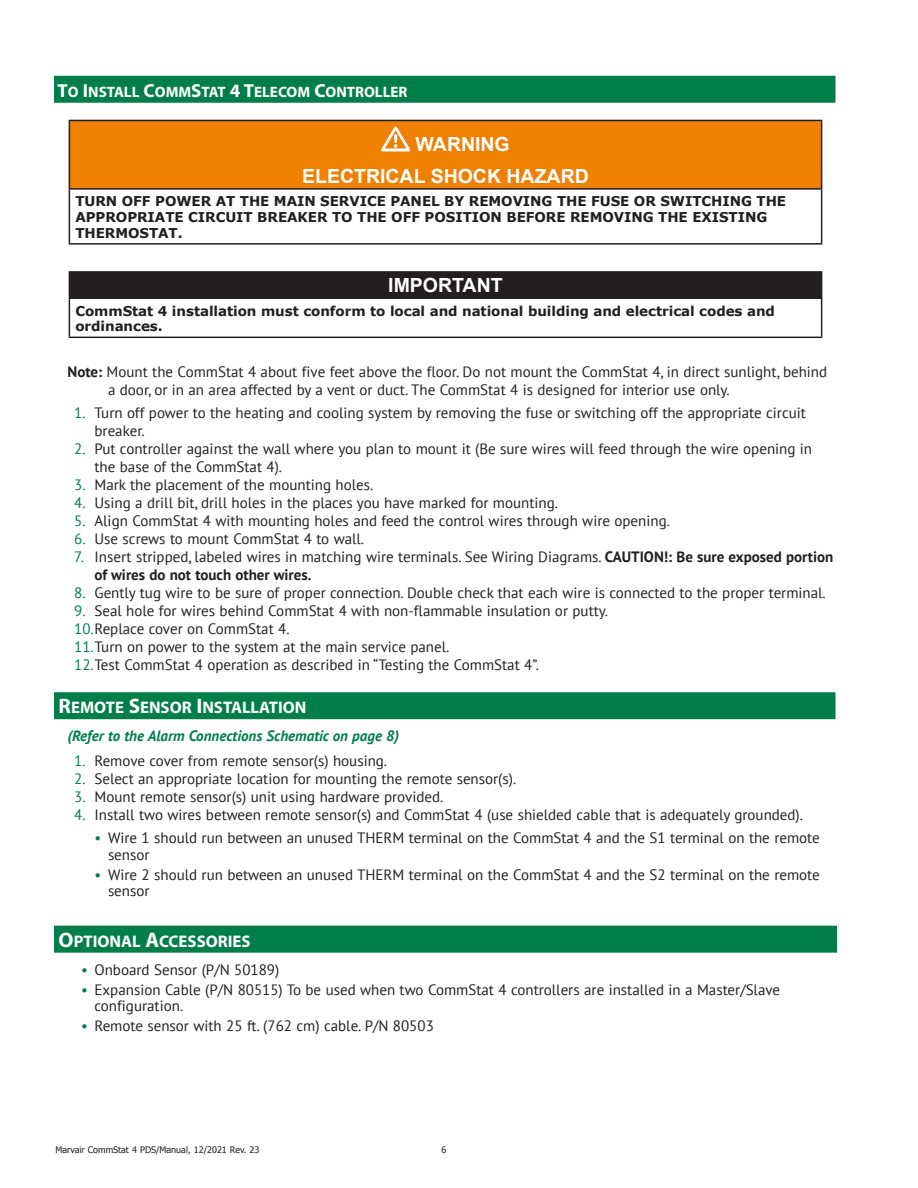
<style>
.page{position:relative;width:918px;height:1188px;background:#fff}
.page>*{position:absolute;margin:0;border:0;box-sizing:border-box;transform-origin:0 0}
.Warning{font:700 19.5px "Arial";color:#fff}
.subhead{font:16.8px "Myriad Pro Bold SC800";color:#fff}
.subhead-2{font:15.15px "Myriad Pro Bold SC800";color:#fff}
.body_copy{font:15px/18px "PT Sans";color:#231f20}
.subhead-3{font:italic 700 15px "PT Sans";color:#007e4a}
.Warningtext{font:700 13.5px/15.8px "Verdana";letter-spacing:-.005em;color:#231f20}
.t1{font:9px "Tahoma";color:#231f20}
.s1{font-size:18.9px}
.s2{font-weight:700}
.s3{color:#007e4a}
.s4{font-size:21px}
</style>
<div class="page">
<div style="left:54px;top:76px;width:782px;height:27px;background:#007e4a"></div>
<div style="left:54px;top:692px;width:782px;height:27px;background:#007e4a"></div>
<div style="left:54px;top:926px;width:783px;height:27px;background:#007e4a"></div>
<div style="left:69px;top:120px;width:753px;height:69px;background:#f08000"></div>
<hr style="left:69px;top:120px;width:753px;height:1px;background:#231f20">
<hr style="left:69px;top:121px;width:1px;height:67px;background:#231f20">
<hr style="left:821px;top:121px;width:1px;height:67px;background:#231f20">
<hr style="left:69px;top:188px;width:753px;height:2px;background:#231f20">
<hr style="left:69px;top:190px;width:1px;height:53px;background:#231f20">
<hr style="left:821px;top:190px;width:1px;height:53px;background:#231f20">
<hr style="left:69px;top:243px;width:753px;height:2px;background:#231f20">
<svg style="left:381px;top:126px;width:29px;height:26px"></svg>
<div style="left:69px;top:272px;width:753px;height:26px;background:#231f20"></div>
<hr style="left:69px;top:271px;width:753px;height:2px;background:#231f20">
<hr style="left:69px;top:297px;width:753px;height:2px;background:#231f20">
<hr style="left:69px;top:299px;width:1px;height:38px;background:#231f20">
<hr style="left:821px;top:299px;width:1px;height:38px;background:#231f20">
<hr style="left:69px;top:337px;width:753px;height:1px;background:#231f20">
<p class="subhead-2" style="left:57px;top:82px;width:351px"><span class="s1">T</span>O <span class="s1">I</span> NSTALL <span class="s1">C</span>OMM<span class="s1">S</span>TAT <span class="s1">4 T</span>ELECOM <span class="s1">C</span>ONTROLLER</p>
<p class="Warning" style="left:416px;top:132px;width:96px">WARNING</p>
<p class="Warning" style="left:302px;top:163px;width:288px">ELECTRICAL SHOCK HAZARD</p>
<p class="Warningtext" style="left:75px;top:194px;width:712px">TURN OFF POWER AT THE MAIN SERVICE PANEL BY REMOVING THE FUSE OR SWITCHING THE<br>APPROPRIATE CIRCUIT BREAKER TO THE OFF POSITION BEFORE REMOVING THE EXISTING<br>THERMOSTAT.</p>
<p class="Warning" style="left:388px;top:272px;width:116px">IMPORTANT</p>
<p class="Warningtext" style="left:75px;top:303px;width:701px">CommStat 4 installation must conform to local and national building and electrical codes and ordinances.</p>
<p class="body_copy" style="left:108px;top:362px;width:721px;text-indent:-40px"><span class="s2">Note:</span> Mount the CommStat 4 about five feet above the floor. Do not mount the CommStat 4, in direct sunlight, behind a door, or in an area affected by a vent or duct. The CommStat 4 is designed for interior use only.</p>
<p class="body_copy" style="left:94px;top:403px;width:713px;text-indent:-20px"><span class="s3">1.</span> Turn off power to the heating and cooling system by removing the fuse or switching off the appropriate circuit breaker.</p>
<p class="body_copy" style="left:94px;top:439px;width:719px;text-indent:-20px"><span class="s3">2.</span> Put controller against the wall where you plan to mount it (Be sure wires will feed through the wire opening in the base of the CommStat 4).</p>
<p class="body_copy" style="left:74px;top:475px;width:301px"><span class="s3">3.</span> Mark the placement of the mounting holes.</p>
<p class="body_copy" style="left:74px;top:493px;width:485px"><span class="s3">4.</span> Using a drill bit, drill holes in the places you have marked for mounting.</p>
<p class="body_copy" style="left:74px;top:511px;width:597px"><span class="s3">5.</span> Align CommStat 4 with mounting holes and feed the control wires through wire opening.</p>
<p class="body_copy" style="left:74px;top:529px;width:291px"><span class="s3">6.</span> Use screws to mount CommStat 4 to wall.</p>
<p class="body_copy" style="left:94px;top:547px;width:740px;text-indent:-20px"><span class="s3">7.</span> Insert stripped, labeled wires in matching wire terminals. See Wiring Diagrams. <span class="s2">CAUTION!: Be sure exposed portion of wires do not touch other wires.</span></p>
<p class="body_copy" style="left:74px;top:583px;width:753px"><span class="s3">8.</span> Gently tug wire to be sure of proper connection. Double check that each wire is connected to the proper terminal.</p>
<p class="body_copy" style="left:74px;top:601px;width:535px"><span class="s3">9.</span> Seal hole for wires behind CommStat 4 with non-flammable insulation or putty.</p>
<p class="body_copy" style="left:74px;top:619px;width:217px"><span class="s3">10.</span>Replace cover on CommStat 4.</p>
<p class="body_copy" style="left:74px;top:637px;width:377px"><span class="s3">11.</span>Turn on power to the system at the main service panel.</p>
<p class="body_copy" style="left:74px;top:655px;width:466px"><span class="s3">12.</span>Test CommStat 4 operation as described in “Testing the CommStat 4”.</p>
<p class="subhead" style="left:59px;top:697px;width:249px"><span class="s4">R</span>EMOTE <span class="s4">S</span>ENSOR <span class="s4">I</span> NSTALLATION</p>
<p class="subhead-3" style="left:68px;top:726px;width:333px">(Refer to the Alarm Connections Schematic on page 8)</p>
<p class="body_copy" style="left:74px;top:752px;width:314px"><span class="s3">1.</span> Remove cover from remote sensor(s) housing.</p>
<p class="body_copy" style="left:74px;top:770px;width:443px"><span class="s3">2.</span> Select an appropriate location for mounting the remote sensor(s).</p>
<p class="body_copy" style="left:74px;top:788px;width:371px"><span class="s3">3.</span> Mount remote sensor(s) unit using hardware provided.</p>
<p class="body_copy" style="left:74px;top:806px;width:730px"><span class="s3">4.</span> Install two wires between remote sensor(s) and CommStat 4 (use shielded cable that is adequately grounded).</p>
<p class="body_copy" style="left:108px;top:830px;width:713px;line-height:16.5px;text-indent:-14px"><span class="s3">•</span> Wire 1 should run between an unused THERM terminal on the CommStat 4 and the S1 terminal on the remote sensor</p>
<p class="body_copy" style="left:108px;top:866px;width:713px;line-height:16.5px;text-indent:-14px"><span class="s3">•</span> Wire 2 should run between an unused THERM terminal on the CommStat 4 and the S2 terminal on the remote sensor</p>
<p class="subhead" style="left:59px;top:930px;width:193px"><span class="s4">O</span>PTIONAL <span class="s4">A</span>CCESSORIES</p>
<p class="body_copy" style="left:81px;top:960px;width:200px"><span class="s3">•</span> Onboard Sensor (P/N 50189)</p>
<p class="body_copy" style="left:94px;top:981px;width:687px;line-height:16.5px;text-indent:-14px"><span class="s3">•</span> Expansion Cable (P/N 80515) To be used when two CommStat 4 controllers are installed in a Master/Slave configuration.</p>
<p class="body_copy" style="left:81px;top:1016px;width:354px"><span class="s3">•</span> Remote sensor with 25 ft. (762 cm) cable. P/N 80503</p>
<p class="t1" style="left:56px;top:1144px;width:205px">Marvair CommStat 4 PDS/Manual, 12/2021 Rev. 23</p>
<p class="t1" style="left:442px;top:1144px;width:6px">6</p>
</div>
